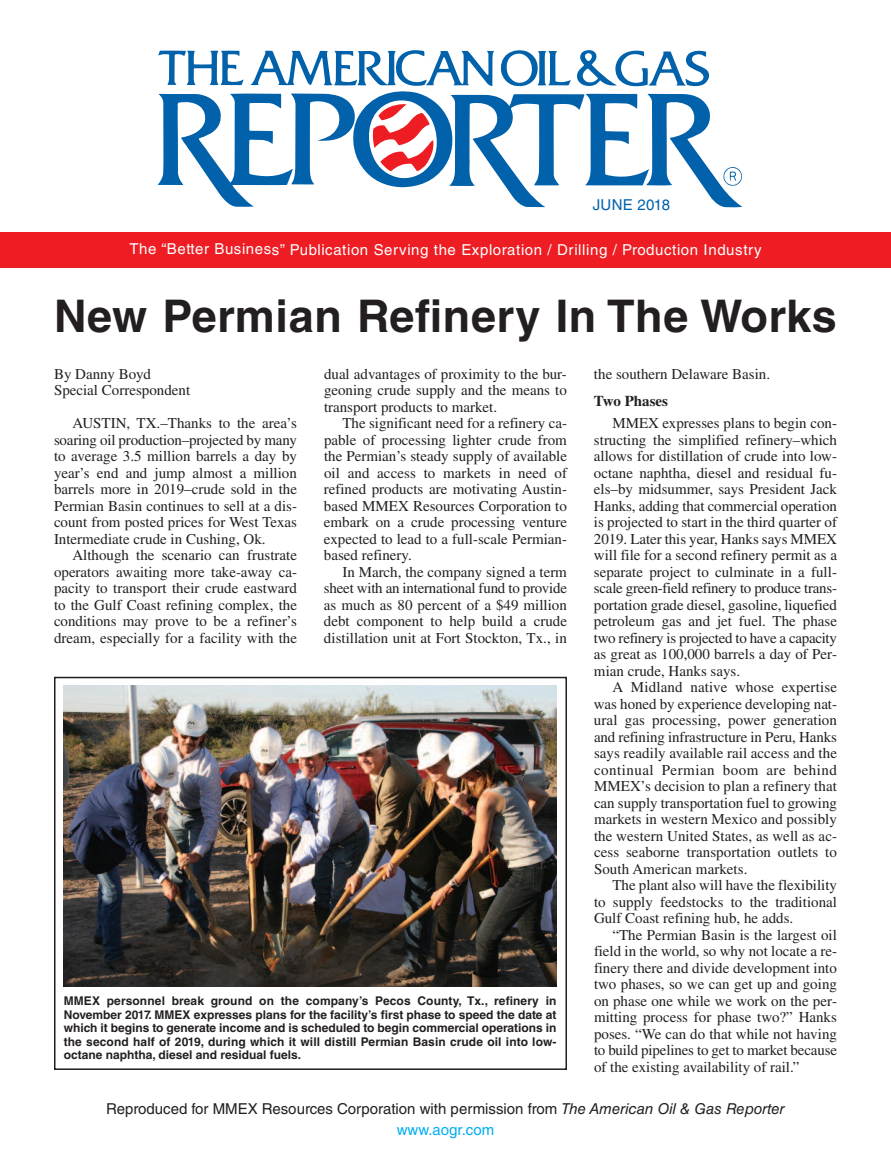
<style>
.page{position:relative;width:891px;height:1175px;background:#fff}
.page>*{position:absolute;margin:0;border:0;box-sizing:border-box;transform-origin:0 0}
.t1{font:700 45px "Helvetica LT Std";letter-spacing:.015em;color:#231f20}
.t2{font:15px/16.5px "Times";color:#231f20;text-align:justify}
.t3{font:15px/21.8px "Helvetica LT Std";color:#231f20;text-align:center}
.t4{font:15px "Helvetica LT Std";letter-spacing:.04em;color:#fff}
.t5{font:700 15px "Times";color:#231f20}
.t6{font:15px "Helvetica LT Std";letter-spacing:.02em;color:#0161aa}
.t7{font:700 12px/13.5px "Helvetica LT Std";color:#231f20;text-align:justify}
.s1{font-style:italic}
.s2{color:#00aeef}
</style>
<div class="page">
<div style="left:54px;top:676px;width:513px;height:394px;border:2px solid #231f20"></div>
<img style="left:64px;top:685px;width:492px;height:301px">
<div style="left:0;top:233px;width:891px;height:35px;background:#ee1d23"></div>
<svg style="left:158px;top:50px;width:585px;height:157px"></svg>
<p class="t6" style="left:593px;top:199px;width:79px">JUNE 2018</p>
<p class="t4" style="left:129px;top:244px;width:634px">The “Better Business” Publication Serving the Exploration / Drilling / Production Industry</p>
<h1 class="t1" style="left:54px;top:299px;width:784px">New Permian Refinery In The Works</h1>
<p class="t2" style="left:54px;top:367px;width:138px">By Danny Boyd<br>Special Correspondent</p>
<p class="t2" style="left:54px;top:416px;width:245px;text-indent:18px">AUSTIN, TX.–Thanks to the area’s soaring oil production–projected by many to average 3.5 million barrels a day by year’s end and jump almost a million barrels more in 2019–crude sold in the Permian Basin continues to sell at a dis&shy;count from posted prices for West Texas Intermediate crude in Cushing, Ok.</p>
<p class="t2" style="left:54px;top:548px;width:244px;text-indent:18px">Although the scenario can frustrate operators awaiting more take-away ca&shy;pacity to transport their crude eastward to the Gulf Coast refining complex, the conditions may prove to be a refiner’s dream, especially for a facility with the</p>
<p class="t2" style="left:324px;top:367px;width:244px">dual advantages of proximity to the bur&shy;geoning crude supply and the means to transport products to market.</p>
<p class="t2" style="left:324px;top:416px;width:245px;text-indent:18px">The significant need for a refinery ca&shy;pable of processing lighter crude from the Permian’s steady supply of available oil and access to markets in need of refined products are motivating Austin&shy;based MMEX Resources Corporation to embark on a crude processing venture expected to lead to a full-scale Permian&shy;based refinery.</p>
<p class="t2" style="left:324px;top:565px;width:245px;text-indent:18px">In March, the company signed a term sheet with an international fund to provide as much as 80 percent of a $49 million debt component to help build a crude distillation unit at Fort Stockton, Tx., in</p>
<p class="t2" style="left:594px;top:367px;width:178px">the southern Delaware Basin.</p>
<p class="t5" style="left:594px;top:396px;width:76px">Two Phases</p>
<p class="t2" style="left:594px;top:416px;width:245px;text-indent:18px">MMEX expresses plans to begin con&shy;structing the simplified refinery–which allows for distillation of crude into low&shy;octane naphtha, diesel and residual fu&shy;els–by midsummer, says President Jack Hanks, adding that commercial operation is projected to start in the third quarter of 2019. Later this year, Hanks says MMEX will file for a second refinery permit as a separate project to culminate in a full&shy;scale green-field refinery to produce trans&shy;portation grade diesel, gasoline, liquefied petroleum gas and jet fuel. The phase two refinery is projected to have a capacity as great as 100,000 barrels a day of Per&shy;mian crude, Hanks says.</p>
<p class="t2" style="left:594px;top:680px;width:245px;text-indent:18px">A Midland native whose expertise was honed by experience developing nat&shy;ural gas processing, power generation and refining infrastructure in Peru, Hanks says readily available rail access and the continual Permian boom are behind MMEX’s decision to plan a refinery that can supply transportation fuel to growing markets in western Mexico and possibly the western United States, as well as ac&shy;cess seaborne transportation outlets to South American markets.</p>
<p class="t2" style="left:594px;top:878px;width:245px;text-indent:18px">The plant also will have the flexibility to supply feedstocks to the traditional Gulf Coast refining hub, he adds.</p>
<p class="t2" style="left:594px;top:928px;width:245px;text-indent:18px">“The Permian Basin is the largest oil field in the world, so why not locate a re&shy;finery there and divide development into two phases, so we can get up and going on phase one while we work on the per&shy;mitting process for phase two?” Hanks poses. “We can do that while not having to build pipelines to get to market because of the existing availability of rail.”</p>
<p class="t7" style="left:64px;top:995px;width:494px">MMEX personnel break ground on the company’s Pecos County, Tx., refinery in November 2017. MMEX expresses plans for the facility’s first phase to speed the date at which it begins to generate income and is scheduled to begin commercial operations in the second half of 2019, during which it will distill Permian Basin crude oil into low&shy;octane naphtha, diesel and residual fuels.</p>
<p class="t3" style="left:106px;top:1098px;width:680px">Reproduced for MMEX Resources Corporation with permission from <span class="s1">The American Oil &amp; Gas Reporter </span><span class="s2">www.aogr.com</span></p>
</div>
